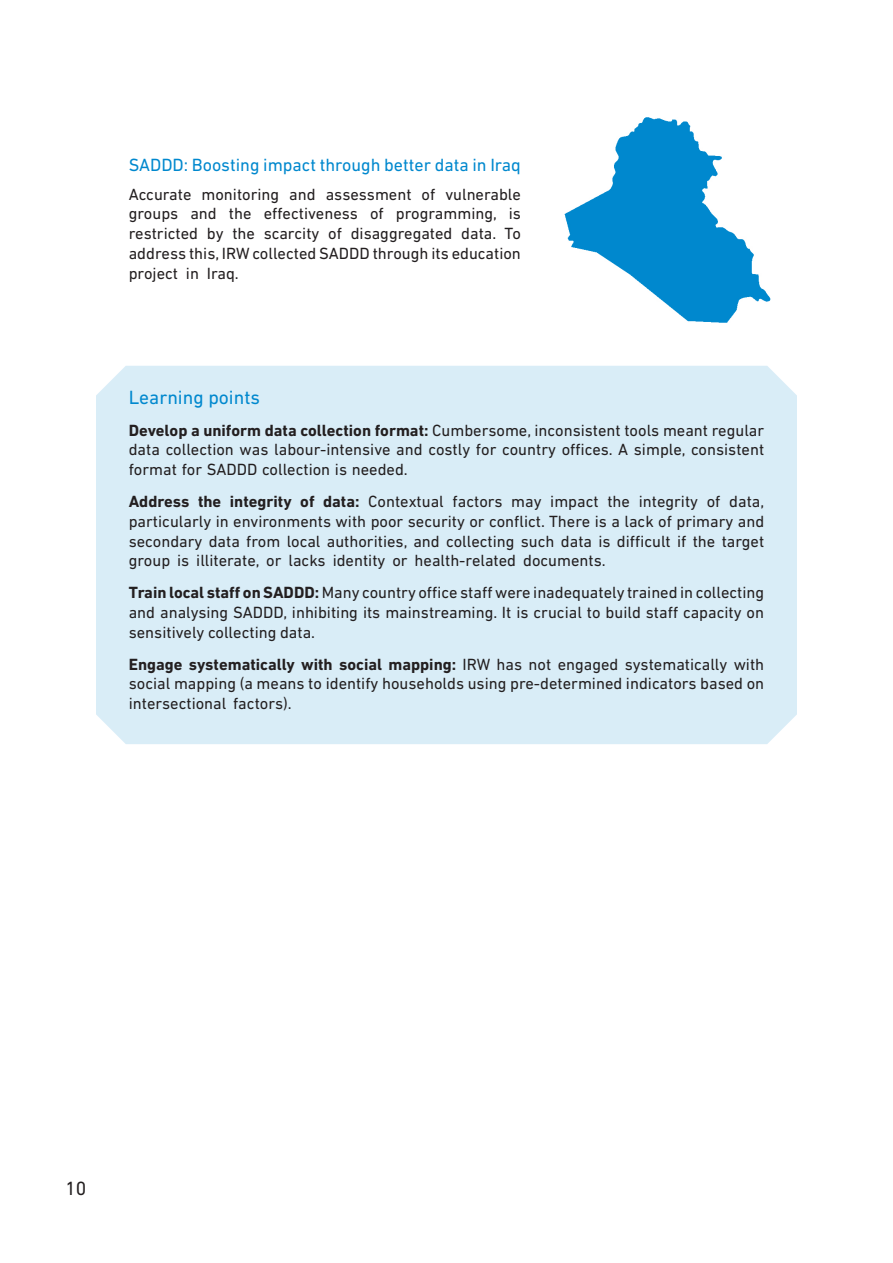
<style>
.page{position:relative;width:893px;height:1263px;background:#fff}
.page>*{position:absolute;margin:0;border:0;box-sizing:border-box;transform-origin:0 0}
.t1{font:19.5px "DIN Next LT Pro";color:#0088ce}
.t2{font:19.5px "DIN Next LT Pro";color:#231f20}
.t3{font:18px "DIN Next LT Pro";color:#0088ce}
.t4{font:16.5px/19.8px "DIN Next LT Pro";color:#231f20;text-align:justify}
.s1{font-weight:700}
</style>
<div class="page">
<div style="left:96px;top:366px;width:701px;height:378px;background:#d9edf7"></div>
<img style="left:564px;top:117px;width:207px;height:206px">
<p class="t3" style="left:129px;top:154px;width:394px">SADDD: Boosting impact through better data in Iraq</p>
<p class="t4" style="left:129px;top:184px;width:394px">Accurate monitoring and assessment of vulnerable groups and the effectiveness of programming, is restricted by the scarcity of disaggregated data. To address this, IRW collected SADDD through its education project in Iraq.</p>
<p class="t1" style="left:129px;top:386px;width:133px">Learning points</p>
<p class="t4" style="left:129px;top:420px;width:637px"><span class="s1">Develop a uniform data collection format:</span> Cumbersome, inconsistent tools meant regular data collection was labour-intensive and costly for country offices. A simple, consistent format for SADDD collection is needed.</p>
<p class="t4" style="left:129px;top:491px;width:637px"><span class="s1">Address the integrity of data:</span> Contextual factors may impact the integrity of data, particularly in environments with poor security or conflict. There is a lack of primary and secondary data from local authorities, and collecting such data is difficult if the target group is illiterate, or lacks identity or health-related documents.</p>
<p class="t4" style="left:129px;top:582px;width:637px"><span class="s1">Train local staff on SADDD:</span> Many country office staff were inadequately trained in collecting and analysing SADDD, inhibiting its mainstreaming. It is crucial to build staff capacity on sensitively collecting data.</p>
<p class="t4" style="left:129px;top:654px;width:637px"><span class="s1">Engage systematically with social mapping:</span> IRW has not engaged systematically with social mapping (a means to identify households using pre-determined indicators based on intersectional factors).</p>
<p class="t2" style="left:65px;top:1177px;width:23px">10</p>
</div>
